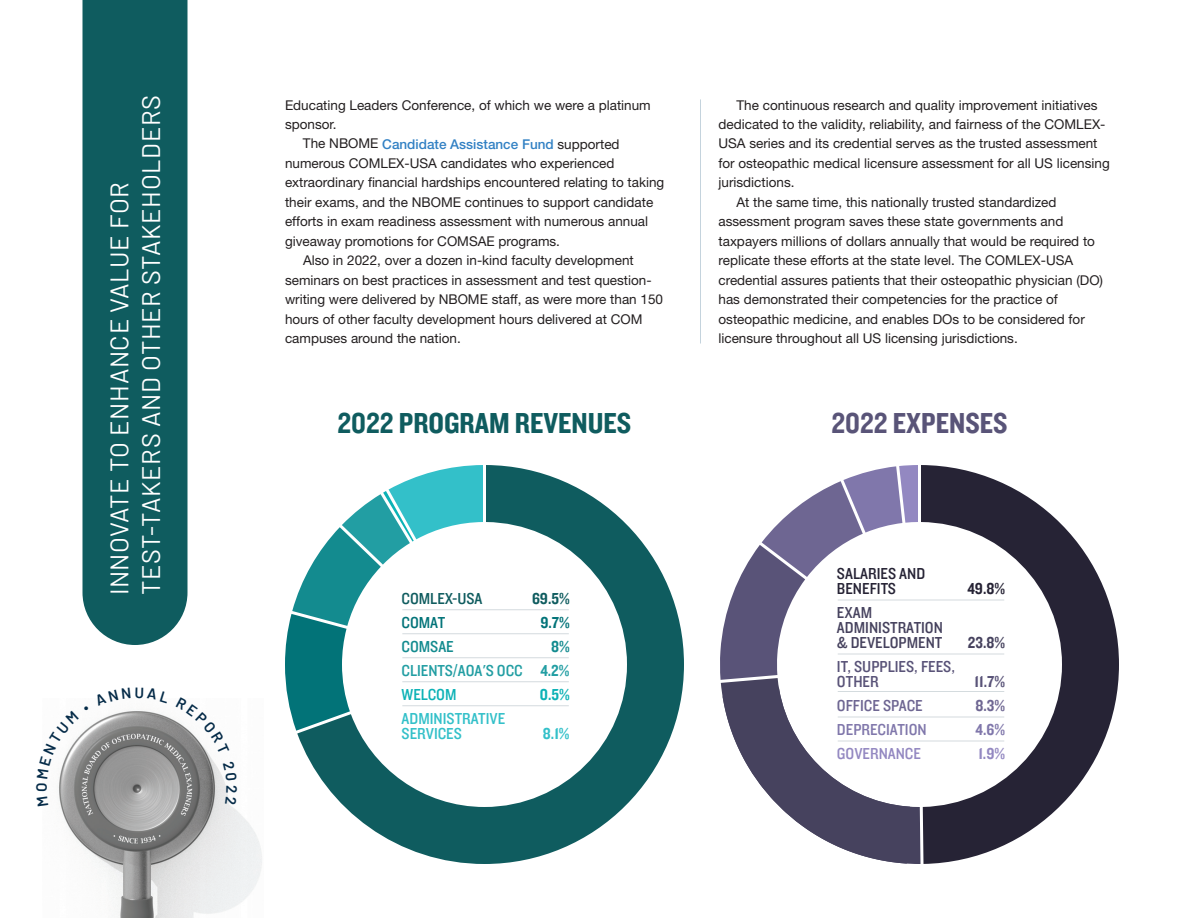
<style>
.page{position:relative;width:1188px;height:918px;background:#fff}
.page>*{position:absolute;margin:0;border:0;box-sizing:border-box;transform-origin:0 0}
.t1{font:30px "Knockout HTF50 Welterweight";color:#0f5c5f}
.t2{font:30px "Knockout HTF50 Welterweight";color:#595478}
.t3{font:25.5px/31.5px "Barlow";letter-spacing:.025em;color:#fff}
.t4{font:16.5px/15px "Knockout HTF30 Junior Welterwt";color:#46425e}
.t5{font:16.5px/24px "Knockout HTF30 Junior Welterwt";color:#229ea3}
.t6{font:16.5px/15px "Knockout HTF30 Junior Welterwt";color:#33c0c9}
.t7{font:16.5px/15px "Knockout HTF30 Junior Welterwt";color:#595378}
.t8{font:16.5px/15px "Knockout HTF30 Junior Welterwt";color:#262335}
.t9{font:16.5px "Knockout HTF30 Junior Welterwt";color:#8077ab}
.t10{font:16.5px "Knockout HTF30 Junior Welterwt";color:#6e6692}
.t11{font:16.5px "Knockout HTF30 Junior Welterwt";color:#0f5c5f}
.t12{font:16.5px "Knockout HTF30 Junior Welterwt";color:#9388c1}
.t13{font:16.5px "Knockout HTF30 Junior Welterwt";color:#138b8f}
.t14{font:16.5px "Knockout HTF50 Welterweight";color:#0f5c5f}
.t15{font:16.5px "Knockout HTF30 Junior Welterwt";color:#027378}
.t16{font:16.5px "Knockout HTF50 Welterweight";color:#262335}
.t17{font:16.5px "Knockout HTF50 Welterweight";color:#46425e}
.t18{font:16.5px "Knockout HTF50 Welterweight";color:#595378}
.t19{font:16.5px "Knockout HTF50 Welterweight";color:#027378}
.t20{font:16.5px "Knockout HTF50 Welterweight";color:#0cb2b6}
.t21{font:16.5px "Knockout HTF50 Welterweight";color:#33c0c9}
.t22{font:16.5px "Knockout HTF50 Welterweight";color:#6e6692}
.t23{font:16.5px "Knockout HTF50 Welterweight";color:#8077ab}
.t24{font:16.5px "Knockout HTF50 Welterweight";color:#9388c1}
.t25{font:16.5px "Knockout HTF50 Welterweight";color:#138b8f}
.t26{font:13.5px/19.5px "Helvetica Neue LT Std";color:#231f20}
.s1{font-weight:500;color:#3281c4}
.s2{font-family:"Knockout HTF50 Welterweight"}
.s3{color:#0cb2b6}
</style>
<div class="page">
<svg style="left:285px;top:596px;width:12px;height:135px"></svg>
<svg style="left:297px;top:465px;width:387px;height:399px"></svg>
<img style="left:60px;top:711px;width:202px;height:207px">
<div style="left:82px;top:0;width:106px;height:645px;background:#0f5c5f"></div>
<hr style="left:700px;top:99px;width:1px;height:245px;background:#c4d3dd">
<hr style="left:402px;top:609px;width:167px;height:1px;background:#d4dbde">
<hr style="left:402px;top:633px;width:167px;height:1px;background:#d4dbde">
<hr style="left:402px;top:657px;width:167px;height:1px;background:#d4dbde">
<hr style="left:402px;top:705px;width:167px;height:1px;background:#d4dbde">
<hr style="left:402px;top:681px;width:167px;height:1px;background:#d4dbde">
<svg style="left:921px;top:465px;width:198px;height:399px"></svg>
<svg style="left:720px;top:465px;width:201px;height:399px"></svg>
<hr style="left:838px;top:600px;width:166px;height:1px;background:#d4dbde">
<hr style="left:838px;top:691px;width:166px;height:1px;background:#d4dbde">
<hr style="left:838px;top:717px;width:166px;height:1px;background:#d4dbde">
<hr style="left:838px;top:741px;width:166px;height:1px;background:#d4dbde">
<hr style="left:838px;top:654px;width:166px;height:1px;background:#d4dbde">
<svg style="left:58px;top:711px;width:31px;height:95px"></svg>
<svg style="left:176px;top:711px;width:54px;height:43px"></svg>
<svg style="left:223px;top:761px;width:14px;height:43px"></svg>
<p class="t3" style="left:104px;top:595px;width:502px;rotate:-90deg">INNOVATE TO ENHANCE VALUE FOR<br>TEST-TAKERS AND OTHER STAKEHOLDERS</p>
<p class="t26" style="left:285px;top:96px;width:367px">Educating Leaders Conference, of which we were a platinum sponsor.</p>
<p class="t26" style="left:719px;top:96px;width:393px;text-indent:18px">The continuous research and quality improvement initiatives dedicated to the validity, reliability, and fairness of the COMLEX-USA series and its credential serves as the trusted assessment for osteopathic medical licensure assessment for all US licensing jurisdictions.</p>
<p class="t26" style="left:719px;top:194px;width:386px;text-indent:18px">At the same time, this nationally trusted standardized assessment program saves these state governments and taxpayers millions of dollars annually that would be required to replicate these efforts at the state level. The COMLEX-USA credential assures patients that their osteopathic physician (DO) has demonstrated their competencies for the practice of osteopathic medicine, and enables DOs to be considered for licensure throughout all US licensing jurisdictions.</p>
<p class="t26" style="left:285px;top:135px;width:381px;text-indent:18px">The NBOME <span class="s1">Candidate Assistance Fund</span> supported numerous COMLEX-USA candidates who experienced extraordinary financial hardships encountered relating to taking their exams, and the NBOME continues to support candidate efforts in exam readiness assessment with numerous annual giveaway promotions for COMSAE programs.</p>
<p class="t26" style="left:285px;top:252px;width:380px;text-indent:18px">Also in 2022, over a dozen in-kind faculty development seminars on best practices in assessment and test question&shy;writing were delivered by NBOME staff, as were more than 150 hours of other faculty development hours delivered at COM campuses around the nation.</p>
<p class="t1" style="left:337px;top:413px;width:295px">2022 PROGRAM REVENUES</p>
<p class="t2" style="left:831px;top:413px;width:178px">2022 EXPENSES</p>
<p class="t8" style="left:837px;top:569px;width:90px">SALARIES AND<br>BENEFITS</p>
<p class="t16" style="left:967px;top:583px;width:39px">49.8%</p>
<p class="t11" style="left:402px;top:593px;width:82px">COMLEX-USA</p>
<p class="t14" style="left:532px;top:593px;width:39px">69.5%</p>
<p class="t15" style="left:402px;top:617px;width:45px">COMAT</p>
<p class="t19" style="left:540px;top:617px;width:31px">9.7%</p>
<p class="t13" style="left:402px;top:641px;width:54px">COMSAE</p>
<p class="t25" style="left:551px;top:641px;width:20px">8%</p>
<p class="t5" style="left:402px;top:660px;width:169px">CLIENTS/AOA'S OCC <span class="s2">4.2%<br></span><span class="s3">WELCOM</span></p>
<p class="t4" style="left:837px;top:608px;width:107px">EXAM<br>ADMINISTRATION &amp; DEVELOPMENT</p>
<p class="t17" style="left:968px;top:637px;width:39px">23.8%</p>
<p class="t7" style="left:837px;top:662px;width:120px">IT, SUPPLIES, FEES,<br>OTHER</p>
<p class="t18" style="left:975px;top:676px;width:32px">11.7%</p>
<p class="t20" style="left:540px;top:689px;width:31px">0.5%</p>
<p class="t10" style="left:837px;top:700px;width:87px">OFFICE SPACE</p>
<p class="t22" style="left:975px;top:700px;width:31px">8.3%</p>
<p class="t9" style="left:837px;top:724px;width:91px">DEPRECIATION</p>
<p class="t23" style="left:976px;top:724px;width:31px">4.6%</p>
<p class="t12" style="left:837px;top:748px;width:85px">GOVERNANCE</p>
<p class="t24" style="left:978px;top:748px;width:28px">1.9%</p>
<p class="t6" style="left:402px;top:713px;width:105px">ADMINISTRATIVE<br>SERVICES</p>
<p class="t21" style="left:543px;top:728px;width:28px">8.1%</p>
</div>
